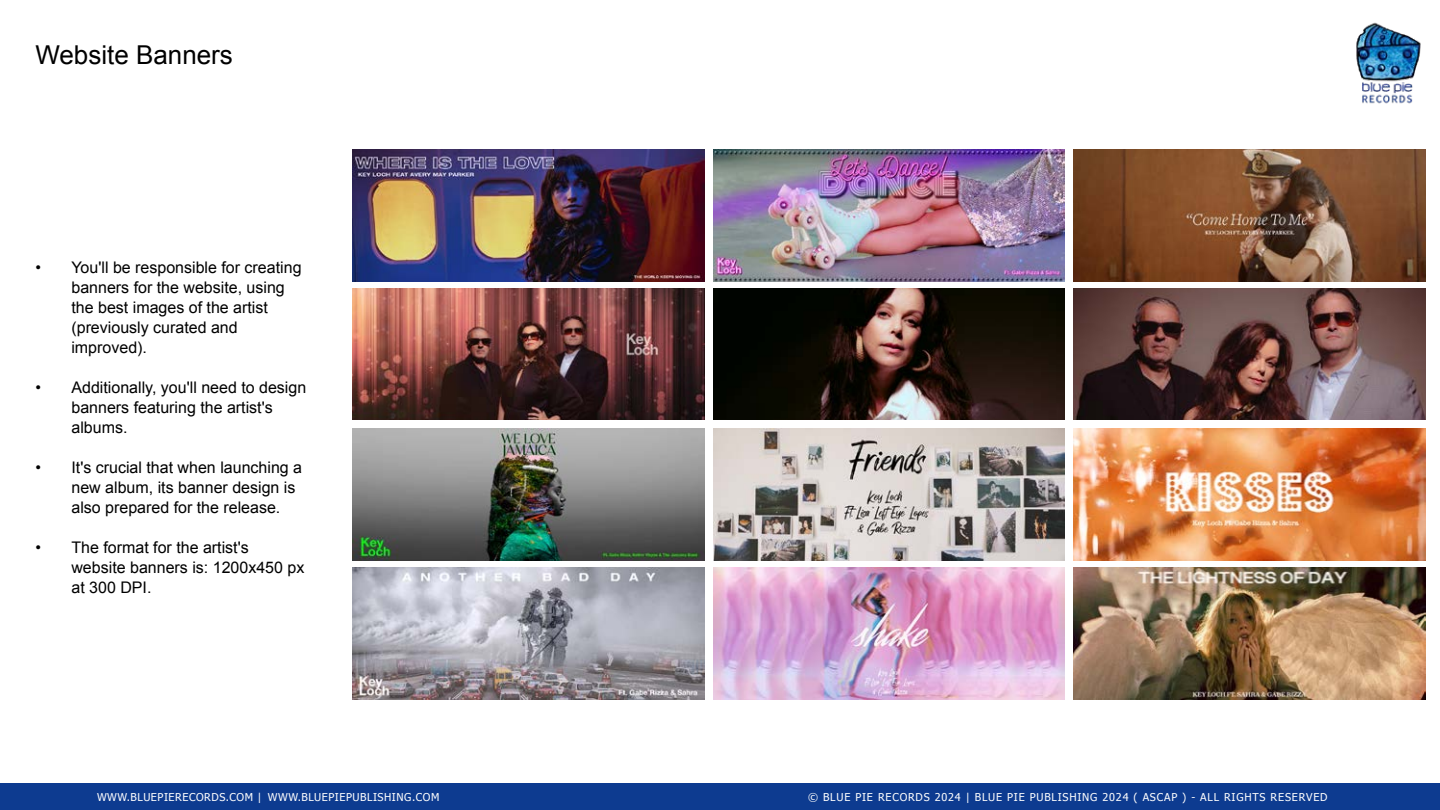
<style>
.page{position:relative;width:1440px;height:810px;background:#fff}
.page>*{position:absolute;margin:0;border:0;box-sizing:border-box;transform-origin:0 0}
.t1{font:26px "Arial";color:#000}
.t2{font:16px/20px "Arial";color:#000}
.t3{font:10.8px "Tahoma";letter-spacing:.075em;color:#fff}
.t4{font:10.8px "Tahoma";letter-spacing:.05em;color:#fff}
</style>
<div class="page">
<img style="left:1074px;top:288px;width:352px;height:132px">
<img style="left:713px;top:288px;width:352px;height:132px">
<img style="left:353px;top:288px;width:351px;height:132px">
<div style="left:0;top:784px;width:1440px;height:26px;background:#0d3b90"></div>
<img style="left:1074px;top:428px;width:352px;height:132px">
<img style="left:353px;top:150px;width:351px;height:131px">
<img style="left:713px;top:150px;width:352px;height:131px">
<img style="left:353px;top:568px;width:351px;height:132px">
<img style="left:1356px;top:22px;width:65px;height:82px">
<img style="left:713px;top:428px;width:352px;height:132px">
<img style="left:1074px;top:150px;width:352px;height:131px">
<img style="left:353px;top:428px;width:351px;height:132px">
<img style="left:713px;top:568px;width:352px;height:132px">
<img style="left:1074px;top:568px;width:352px;height:132px">
<h1 class="t1" style="left:35px;top:37px;width:199px">Website Banners</h1>
<p class="t2" style="left:71px;top:257px;width:232px;text-indent:-36px">• You'll be responsible for creating banners for the website, using the best images of the artist (previously curated and improved).</p>
<p class="t2" style="left:71px;top:377px;width:236px;text-indent:-36px">• Additionally, you'll need to design banners featuring the artist's albums.</p>
<p class="t2" style="left:71px;top:457px;width:232px;text-indent:-36px">• It's crucial that when launching a new album, its banner design is also prepared for the release.</p>
<p class="t2" style="left:71px;top:537px;width:235px;text-indent:-36px">• The format for the artist's website banners is: 1200x450 px at 300 DPI.</p>
<p class="t4" style="left:97px;top:790px;width:344px">WWW.BLUEPIERECORDS.COM | WWW.BLUEPIEPUBLISHING.COM</p>
<p class="t3" style="left:808px;top:790px;width:521px">© BLUE PIE RECORDS 2024 | BLUE PIE PUBLISHING 2024 ( ASCAP ) - ALL RIGHTS RESERVED</p>
</div>
